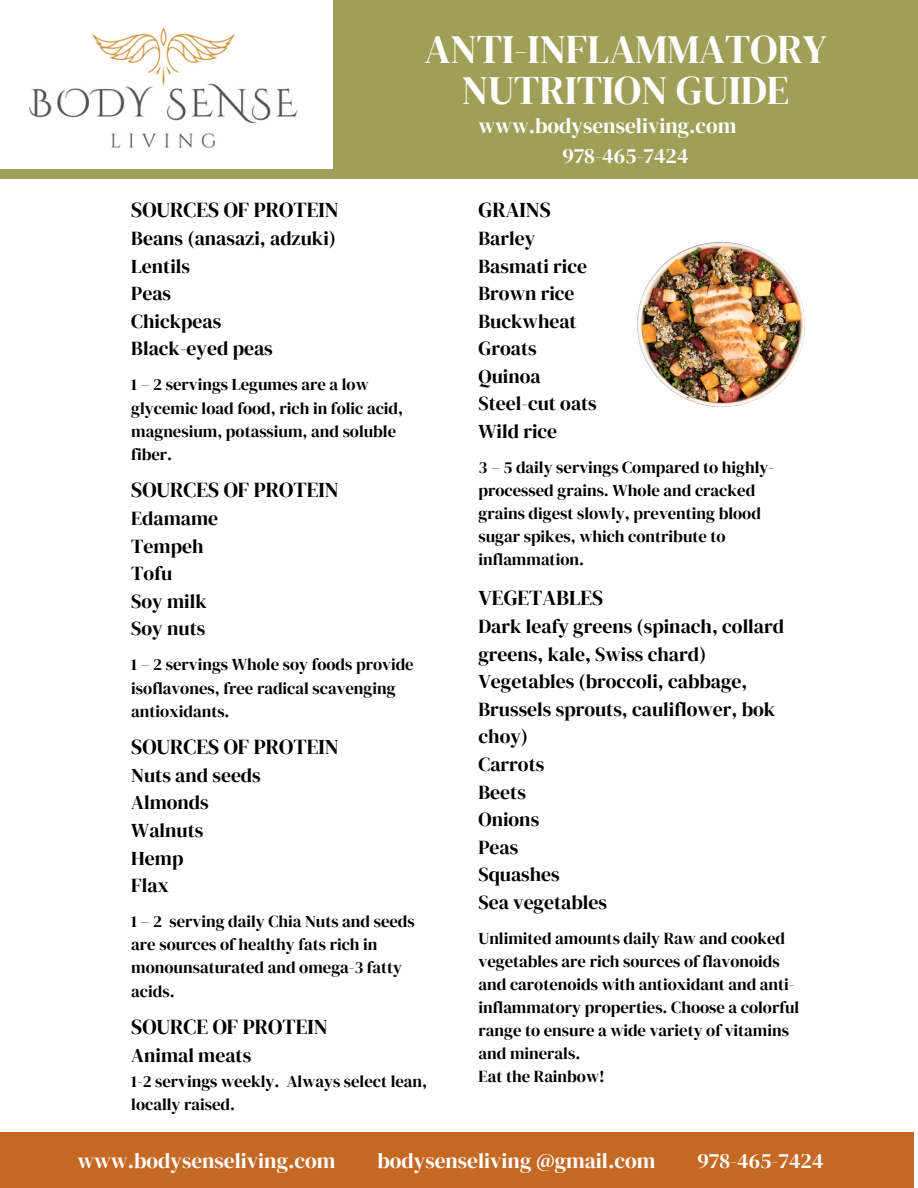
<style>
.page{position:relative;width:918px;height:1188px;background:#fff}
.page>*{position:absolute;margin:0;border:0;box-sizing:border-box;transform-origin:0 0}
.t1{font:40.2px/41.7px "DM Serif Display";color:#fff;text-align:center}
.t2{font:21.45px "DM Serif Display";color:#fff}
.t3{font:21.15px "DM Serif Display";color:#000}
.t4{font:19.65px/27.6px "DM Serif Display";color:#000}
.t5{font:16.65px/23.1px "DM Serif Display";color:#000}
</style>
<div class="page">
<div style="left:333px;top:0;width:585px;height:178px;background:#a09f57"></div>
<img style="left:29px;top:27px;width:269px;height:122px">
<div style="left:0;top:169px;width:918px;height:9px;background:#a09f57"></div>
<img style="left:637px;top:242px;width:168px;height:165px">
<div style="left:0;top:1132px;width:914px;height:56px;background:#c56824"></div>
<p class="t1" style="left:424px;top:28px;width:404px">ANTI-INFLAMMATORY<br>NUTRITION GUIDE</p>
<p class="t2" style="left:479px;top:111px;width:259px">www.bodysenseliving.com</p>
<p class="t2" style="left:562px;top:140px;width:128px">978-465-7424</p>
<p class="t3" style="left:131px;top:195px;width:209px">SOURCES OF PROTEIN</p>
<p class="t4" style="left:131px;top:224px;width:206px">Beans (anasazi, adzuki)</p>
<p class="t4" style="left:131px;top:252px;width:60px">Lentils</p>
<p class="t4" style="left:131px;top:279px;width:41px">Peas</p>
<p class="t4" style="left:131px;top:307px;width:92px">Chickpeas</p>
<p class="t4" style="left:131px;top:335px;width:143px">Black-eyed peas</p>
<p class="t5" style="left:131px;top:373px;width:273px">1 – 2 servings Legumes are a low glycemic load food, rich in folic acid, magnesium, potassium, and soluble fiber.</p>
<p class="t3" style="left:131px;top:475px;width:209px">SOURCES OF PROTEIN</p>
<p class="t4" style="left:131px;top:504px;width:88px">Edamame</p>
<p class="t4" style="left:131px;top:532px;width:74px">Tempeh</p>
<p class="t4" style="left:131px;top:559px;width:42px">Tofu</p>
<p class="t4" style="left:131px;top:587px;width:77px">Soy milk</p>
<p class="t4" style="left:131px;top:615px;width:76px">Soy nuts</p>
<p class="t5" style="left:131px;top:653px;width:284px">1 – 2 servings Whole soy foods provide isoflavones, free radical scavenging antioxidants.</p>
<p class="t3" style="left:131px;top:732px;width:209px">SOURCES OF PROTEIN</p>
<p class="t4" style="left:131px;top:761px;width:131px">Nuts and seeds</p>
<p class="t4" style="left:131px;top:789px;width:79px">Almonds</p>
<p class="t4" style="left:131px;top:816px;width:74px">Walnuts</p>
<p class="t4" style="left:131px;top:844px;width:54px">Hemp</p>
<p class="t4" style="left:131px;top:871px;width:39px">Flax</p>
<p class="t5" style="left:131px;top:910px;width:285px">1 – 2 serving daily Chia Nuts and seeds are sources of healthy fats rich in monounsaturated and omega-3 fatty acids.</p>
<p class="t3" style="left:131px;top:1012px;width:198px">SOURCE OF PROTEIN</p>
<p class="t4" style="left:131px;top:1041px;width:121px">Animal meats</p>
<p class="t5" style="left:131px;top:1069px;width:297px">1-2 servings weekly. Always select lean, locally raised.</p>
<p class="t2" style="left:77px;top:1145px;width:259px">www.bodysenseliving.com</p>
<p class="t2" style="left:377px;top:1145px;width:280px">bodysenseliving @gmail.com</p>
<p class="t2" style="left:697px;top:1145px;width:128px">978-465-7424</p>
<p class="t3" style="left:479px;top:195px;width:74px">GRAINS</p>
<p class="t4" style="left:479px;top:224px;width:58px">Barley</p>
<p class="t4" style="left:479px;top:252px;width:110px">Basmati rice</p>
<p class="t4" style="left:479px;top:279px;width:98px">Brown rice</p>
<p class="t4" style="left:479px;top:307px;width:100px">Buckwheat</p>
<p class="t4" style="left:479px;top:335px;width:60px">Groats</p>
<p class="t4" style="left:479px;top:362px;width:64px">Quinoa</p>
<p class="t4" style="left:479px;top:390px;width:120px">Steel-cut oats</p>
<p class="t4" style="left:479px;top:417px;width:80px">Wild rice</p>
<p class="t5" style="left:479px;top:456px;width:297px">3 – 5 daily servings Compared to highly&shy;processed grains. Whole and cracked grains digest slowly, preventing blood sugar spikes, which contribute to inflammation.</p>
<p class="t3" style="left:479px;top:583px;width:126px">VEGETABLES</p>
<p class="t4" style="left:479px;top:613px;width:307px">Dark leafy greens (spinach, collard greens, kale, Swiss chard)</p>
<p class="t4" style="left:479px;top:668px;width:298px">Vegetables (broccoli, cabbage,<br>Brussels sprouts, cauliflower, bok choy)</p>
<p class="t4" style="left:479px;top:750px;width:67px">Carrots</p>
<p class="t4" style="left:479px;top:778px;width:49px">Beets</p>
<p class="t4" style="left:479px;top:805px;width:62px">Onions</p>
<p class="t4" style="left:479px;top:833px;width:41px">Peas</p>
<p class="t4" style="left:479px;top:861px;width:83px">Squashes</p>
<p class="t4" style="left:479px;top:888px;width:130px">Sea vegetables</p>
<p class="t5" style="left:479px;top:927px;width:322px">Unlimited amounts daily Raw and cooked vegetables are rich sources of flavonoids and carotenoids with antioxidant and anti&shy;inflammatory properties. Choose a colorful range to ensure a wide variety of vitamins and minerals.</p>
<p class="t5" style="left:479px;top:1065px;width:128px">Eat the Rainbow!</p>
</div>
